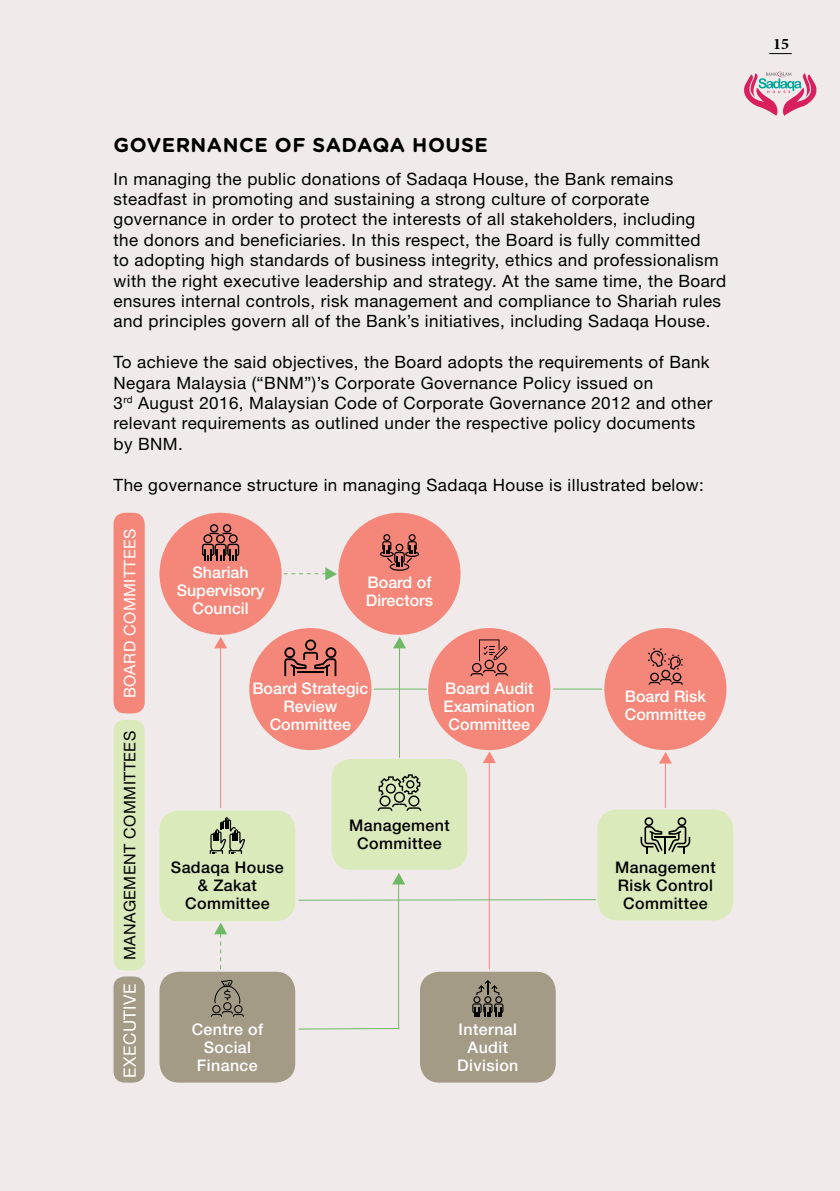
<style>
.page{position:relative;width:840px;height:1191px;background:#fff}
.page>*{position:absolute;margin:0;border:0;box-sizing:border-box;transform-origin:0 0}
.t1{font:700 20px "Gotham Rounded";letter-spacing:.025em;color:#000}
.t2{font:17px/20.4px "Helvetica Neue";letter-spacing:.025em;color:#000}
.t3{font:17px "Helvetica Neue";letter-spacing:.025em;color:#fff}
.t4{font:500 16px/18px "Helvetica Neue";color:#fff;text-align:center}
.t5{font:500 16px/18px "Helvetica Neue";letter-spacing:.025em;color:#000;text-align:center}
.t6{font:500 16px/18px "Helvetica Neue";letter-spacing:.025em;color:#fff;text-align:center}
.t7{font:16px "Helvetica Neue";letter-spacing:.025em;color:#000}
.t8{font:16px "Helvetica Neue";letter-spacing:.025em;color:#fff}
.t9{font:700 16px "Minion Pro";color:#000}
</style>
<div class="page">
<div style="left:0;top:0;width:839px;height:1191px;background:#f1eaeb"></div>
<hr style="left:488px;top:754px;width:1px;height:215px;background:#f48779">
<svg style="left:483px;top:751px;width:12px;height:12px"></svg>
<hr style="left:220px;top:640px;width:1px;height:168px;background:#f48779">
<svg style="left:214px;top:637px;width:13px;height:11px"></svg>
<hr style="left:664px;top:755px;width:1px;height:53px;background:#f48779">
<svg style="left:659px;top:752px;width:12px;height:11px"></svg>
<svg style="left:298px;top:873px;width:107px;height:157px"></svg>
<hr style="left:399px;top:640px;width:1px;height:117px;background:#6fb865">
<svg style="left:393px;top:637px;width:13px;height:11px"></svg>
<svg style="left:214px;top:923px;width:13px;height:46px"></svg>
<svg style="left:283px;top:567px;width:54px;height:13px"></svg>
<div style="left:113px;top:513px;width:32px;height:200px;background:#f48779;border-radius:11px"></div>
<div style="left:159px;top:513px;width:122px;height:122px;background:#f48779;border-radius:50%"></div>
<svg style="left:202px;top:524px;width:37px;height:37px"></svg>
<div style="left:113px;top:720px;width:32px;height:250px;background:#daeabb;border-radius:11px"></div>
<div style="left:113px;top:976px;width:32px;height:106px;background:#a49b87;border-radius:11px"></div>
<div style="left:159px;top:810px;width:136px;height:111px;background:#daeabb;border-radius:20px"></div>
<svg style="left:210px;top:817px;width:35px;height:36px"></svg>
<div style="left:159px;top:971px;width:136px;height:111px;background:#a49b87;border-radius:20px"></div>
<svg style="left:211px;top:980px;width:33px;height:36px"></svg>
<hr style="left:298px;top:899px;width:297px;height:1px;background:#6fb865">
<hr style="left:373px;top:688px;width:54px;height:1px;background:#6fb865">
<hr style="left:553px;top:688px;width:49px;height:1px;background:#6fb865">
<div style="left:249px;top:628px;width:122px;height:122px;background:#f48779;border-radius:50%"></div>
<svg style="left:284px;top:639px;width:52px;height:37px"></svg>
<div style="left:338px;top:513px;width:122px;height:122px;background:#f48779;border-radius:50%"></div>
<svg style="left:379px;top:534px;width:40px;height:37px"></svg>
<div style="left:428px;top:628px;width:122px;height:122px;background:#f48779;border-radius:50%"></div>
<svg style="left:470px;top:639px;width:38px;height:37px"></svg>
<div style="left:604px;top:628px;width:122px;height:122px;background:#f48779;border-radius:50%"></div>
<svg style="left:647px;top:648px;width:35px;height:36px"></svg>
<div style="left:331px;top:759px;width:136px;height:110px;background:#daeabb;border-radius:20px"></div>
<svg style="left:377px;top:774px;width:44px;height:37px"></svg>
<div style="left:597px;top:809px;width:135px;height:111px;background:#daeabb;border-radius:20px"></div>
<svg style="left:640px;top:817px;width:49px;height:36px"></svg>
<div style="left:420px;top:971px;width:135px;height:111px;background:#a49b87;border-radius:20px"></div>
<svg style="left:472px;top:980px;width:31px;height:36px"></svg>
<svg style="left:769px;top:53px;width:22px;height:1px"></svg>
<svg style="left:744px;top:71px;width:73px;height:45px"></svg>
<p class="t1" style="left:113px;top:130px;width:375px">GOVERNANCE OF SADAQA HOUSE</p>
<p class="t2" style="left:113px;top:168px;width:614px">In managing the public donations of Sadaqa House, the Bank remains steadfast in promoting and sustaining a strong culture of corporate governance in order to protect the interests of all stakeholders, including<br>the donors and beneficiaries. In this respect, the Board is fully committed<br>to adopting high standards of business integrity, ethics and professionalism with the right executive leadership and strategy. At the same time, the Board ensures internal controls, risk management and compliance to Shariah rules and principles govern all of the Bank’s initiatives, including Sadaqa House.</p>
<p class="t2" style="left:113px;top:352px;width:600px">To achieve the said objectives, the Board adopts the requirements of Bank Negara Malaysia (“BNM”)’s Corporate Governance Policy issued on<br>3<sup>rd</sup> August 2016, Malaysian Code of Corporate Governance 2012 and other relevant requirements as outlined under the respective policy documents by BNM.</p>
<p class="t2" style="left:113px;top:474px;width:591px">The governance structure in managing Sadaqa House is illustrated below:</p>
<p class="t8" style="left:120px;top:698px;width:172px;rotate:-90deg">BOARD COMMITTEES</p>
<p class="t7" style="left:120px;top:960px;width:231px;rotate:-90deg">MANAGEMENT COMMITTEES</p>
<p class="t3" style="left:119px;top:1077px;width:96px;rotate:-90deg">EXECUTIVE</p>
<p class="t4" style="left:176px;top:563px;width:89px">Shariah<br>Supervisory<br>Council</p>
<p class="t4" style="left:365px;top:573px;width:69px;text-align:left">Board of<br>Directors</p>
<p class="t4" style="left:252px;top:679px;width:117px">Board Strategic<br>Review<br>Committee</p>
<p class="t4" style="left:443px;top:679px;width:93px">Board Audit<br>Examination<br>Committee</p>
<p class="t4" style="left:624px;top:687px;width:83px;text-align:left">Board Risk<br>Committee</p>
<p class="t5" style="left:171px;top:858px;width:114px">Sadaqa House &amp; Zakat<br>Committee</p>
<p class="t6" style="left:191px;top:1020px;width:73px">Centre of<br>Social<br>Finance</p>
<p class="t5" style="left:349px;top:815px;width:102px">Management<br>Committee</p>
<p class="t6" style="left:457px;top:1020px;width:63px">Internal<br>Audit<br>Division</p>
<p class="t5" style="left:614px;top:858px;width:102px">Management<br>Risk Control<br>Committee</p>
<p class="t9" style="left:772px;top:33px;width:17px">15</p>
</div>
